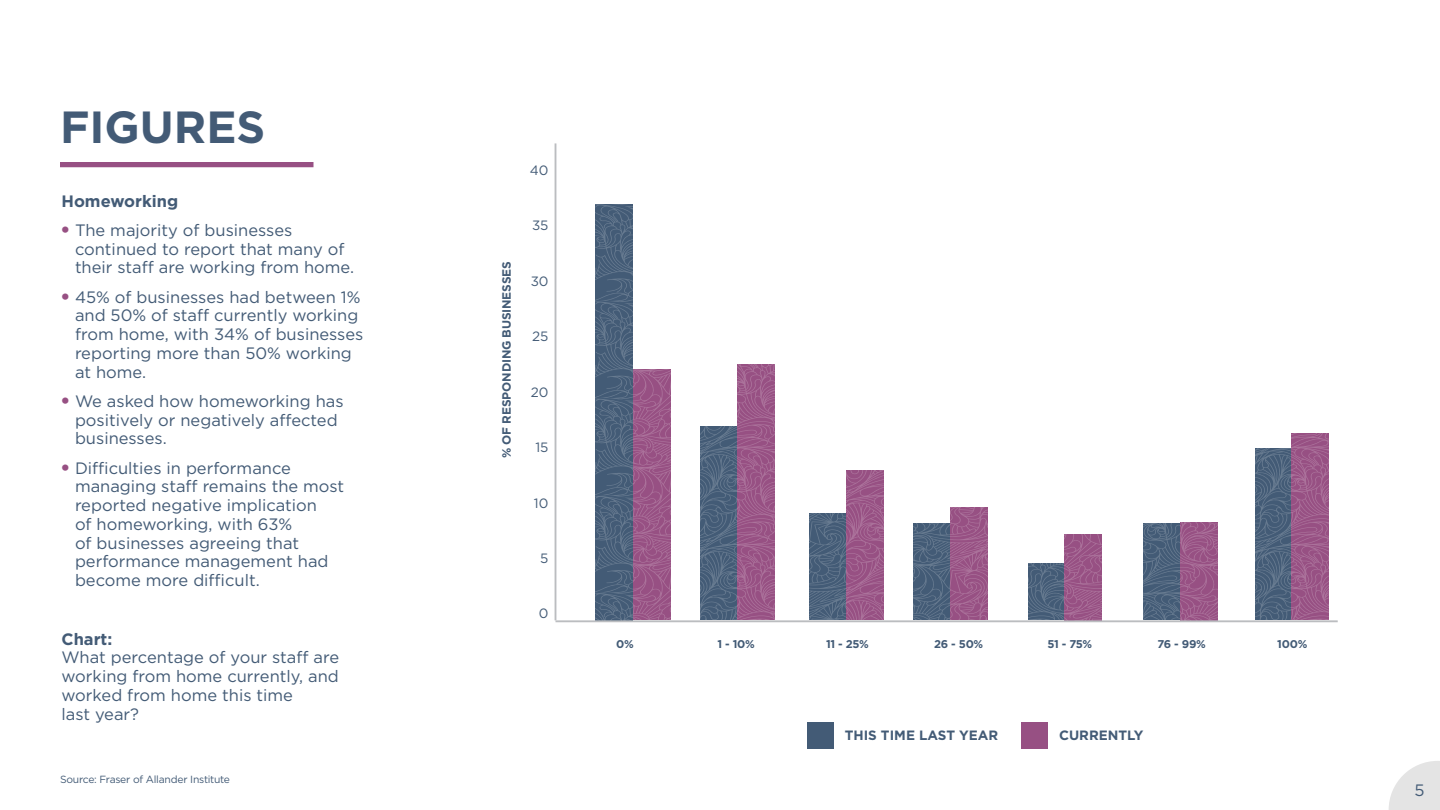
<style>
.page{position:relative;width:1440px;height:810px;background:#fff}
.page>*{position:absolute;margin:0;border:0;box-sizing:border-box;transform-origin:0 0}
.t1{font:700 45px "Gotham";color:#435b76}
.t2{font:16.5px/18.8px "Gotham";color:#435b76}
.t3{font:700 16.5px "Gotham";color:#435b76}
.t4{font:700 13.5px "Gotham";color:#435b76}
.t5{font:13.5px "Gotham";color:#435b76}
.t6{font:700 12px "Gotham";letter-spacing:-.015em;color:#435b76}
.t7{font:700 11.25px "Gotham";letter-spacing:-.02em;color:#435b76}
.t8{font:10.35px "Gotham";letter-spacing:-.025em;color:#435b76}
.s1{font-weight:700;font-size:21px;color:#975083}
</style>
<div class="page">
<svg style="left:589px;top:204px;width:749px;height:419px"></svg>
<div style="left:60px;top:162px;width:254px;height:5px;background:#975083"></div>
<svg style="left:1389px;top:761px;width:51px;height:49px"></svg>
<hr style="left:555px;top:143px;width:1px;height:477px;background:#bbbdc0">
<hr style="left:556px;top:620px;width:782px;height:2px;background:#bbbdc0">
<div style="left:1021px;top:722px;width:27px;height:26px;background:#975083"></div>
<div style="left:807px;top:722px;width:26px;height:26px;background:#435b76"></div>
<h1 class="t1" style="left:60px;top:98px;width:207px">FIGURES</h1>
<p class="t3" style="left:62px;top:190px;width:118px">Homeworking</p>
<p class="t2" style="left:75px;top:220px;width:281px;text-indent:-15px"><span class="s1">•</span> The majority of businesses continued to report that many of their staff are working from home.</p>
<p class="t2" style="left:75px;top:287px;width:290px;text-indent:-15px"><span class="s1">•</span> 45% of businesses had between 1% and 50% of staff currently working from home, with 34% of businesses reporting more than 50% working at home.</p>
<p class="t2" style="left:75px;top:391px;width:270px;text-indent:-15px"><span class="s1">•</span> We asked how homeworking has positively or negatively affected businesses.</p>
<p class="t2" style="left:75px;top:458px;width:271px;text-indent:-15px"><span class="s1">•</span> Difficulties in performance managing staff remains the most reported negative implication<br>of homeworking, with 63%<br>of businesses agreeing that performance management had become more difficult.</p>
<p class="t3" style="left:62px;top:628px;width:52px">Chart:</p>
<p class="t2" style="left:62px;top:648px;width:279px">What percentage of your staff are working from home currently, and worked from home this time<br>last year?</p>
<p class="t8" style="left:60px;top:773px;width:172px">Source: Fraser of Allander Institute</p>
<p class="t6" style="left:499px;top:458px;width:198px;rotate:-90deg">% OF RESPONDING BUSINESSES</p>
<p class="t5" style="left:530px;top:162px;width:20px">40</p>
<p class="t5" style="left:532px;top:217px;width:18px">35</p>
<p class="t5" style="left:531px;top:272px;width:19px">30</p>
<p class="t5" style="left:532px;top:328px;width:18px">25</p>
<p class="t5" style="left:531px;top:383px;width:19px">20</p>
<p class="t5" style="left:535px;top:439px;width:15px">15</p>
<p class="t5" style="left:534px;top:494px;width:16px">10</p>
<p class="t5" style="left:540px;top:550px;width:10px">5</p>
<p class="t5" style="left:539px;top:605px;width:11px">0</p>
<p class="t7" style="left:616px;top:637px;width:19px">0%</p>
<p class="t7" style="left:718px;top:637px;width:39px">1 - 10%</p>
<p class="t7" style="left:826px;top:637px;width:44px">11 - 25%</p>
<p class="t7" style="left:934px;top:637px;width:51px">26 - 50%</p>
<p class="t7" style="left:1048px;top:637px;width:46px">51 - 75%</p>
<p class="t7" style="left:1157px;top:637px;width:50px">76 - 99%</p>
<p class="t7" style="left:1277px;top:637px;width:32px">100%</p>
<p class="t4" style="left:845px;top:727px;width:155px">THIS TIME LAST YEAR</p>
<p class="t4" style="left:1059px;top:727px;width:86px">CURRENTLY</p>
<p class="t2" style="left:1414px;top:780px;width:12px">5</p>
</div>
